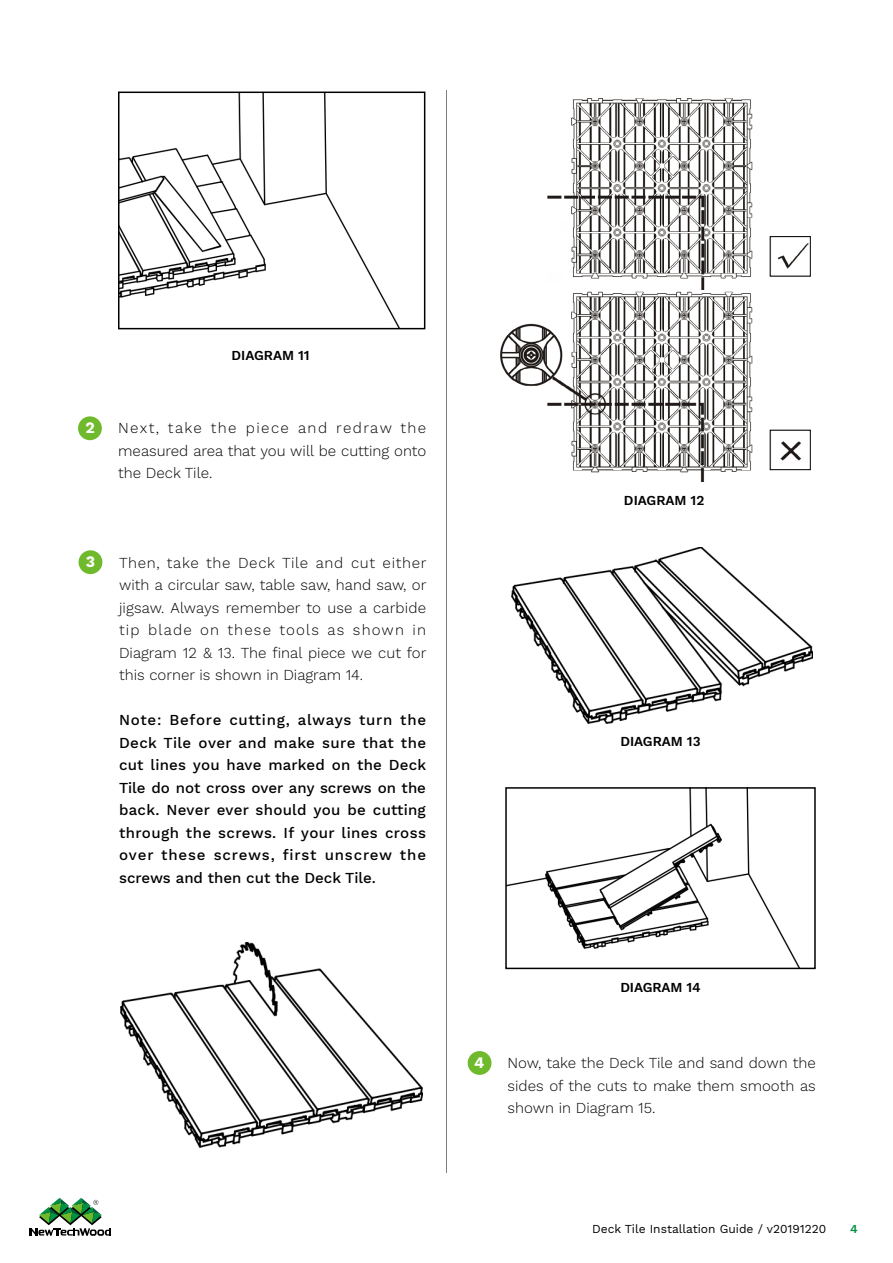
<style>
.page{position:relative;width:893px;height:1263px;background:#fff}
.page>*{position:absolute;margin:0;border:0;box-sizing:border-box;transform-origin:0 0}
.t1{font:700 15.75px "Work Sans";color:#fff}
.t2{font:300 15px/22.5px "Work Sans";color:#000;text-align:justify}
.t3{font:500 15px/22.5px "Work Sans";letter-spacing:.02em;color:#000;text-align:justify}
.t4{font:600 13.5px "Work Sans";color:#000}
.t5{font:12px "Work Sans";color:#000}
.t6{font:600 12px "Work Sans";color:#009143}
</style>
<div class="page">
<svg style="left:30px;top:1198px;width:81px;height:37px"></svg>
<div style="left:78px;top:416px;width:24px;height:24px;background:#6fba2c;border-radius:50%"></div>
<img style="left:121px;top:95px;width:278px;height:231px">
<div style="left:118px;top:92px;width:307px;height:237px;border:2px solid #000"></div>
<hr style="left:446px;top:90px;width:1px;height:1083px;background:#000">
<div style="left:79px;top:550px;width:23px;height:24px;background:#6fba2c;border-radius:50%"></div>
<img style="left:120px;top:942px;width:302px;height:205px">
<img style="left:511px;top:547px;width:302px;height:176px">
<img style="left:508px;top:790px;width:291px;height:176px">
<div style="left:505px;top:787px;width:311px;height:182px;border:2px solid #000"></div>
<img style="left:500px;top:98px;width:310px;height:384px">
<div style="left:770px;top:236px;width:41px;height:40px;border:1px solid #000"></div>
<div style="left:770px;top:430px;width:41px;height:40px;border:1px solid #000"></div>
<div style="left:468px;top:1051px;width:23px;height:24px;background:#6fba2c;border-radius:50%"></div>
<p class="t4" style="left:232px;top:347px;width:80px">DIAGRAM 11</p>
<p class="t1" style="left:85px;top:419px;width:11px">2</p>
<p class="t2" style="left:118px;top:417px;width:310px">Next, take the piece and redraw the measured area that you will be cutting onto the Deck Tile.</p>
<p class="t1" style="left:86px;top:553px;width:11px">3</p>
<p class="t2" style="left:119px;top:552px;width:309px">Then, take the Deck Tile and cut either with a circular saw, table saw, hand saw, or jigsaw. Always remember to use a carbide tip blade on these tools as shown in Diagram 12 &amp; 13. The final piece we cut for this corner is shown in Diagram 14.</p>
<p class="t3" style="left:119px;top:709px;width:309px">Note: Before cutting, always turn the Deck Tile over and make sure that the cut lines you have marked on the Deck Tile do not cross over any screws on the back. Never ever should you be cutting through the screws. If your lines cross over these screws, first unscrew the screws and then cut the Deck Tile.</p>
<p class="t4" style="left:624px;top:493px;width:82px">DIAGRAM 12</p>
<p class="t4" style="left:620px;top:733px;width:82px">DIAGRAM 13</p>
<p class="t4" style="left:620px;top:980px;width:82px">DIAGRAM 14</p>
<p class="t1" style="left:474px;top:1054px;width:12px">4</p>
<p class="t2" style="left:508px;top:1052px;width:310px">Now, take the Deck Tile and sand down the sides of the cuts to make them smooth as shown in Diagram 15.</p>
<p class="t5" style="left:592px;top:1222px;width:236px">Deck Tile Installation Guide / v20191220</p>
<p class="t6" style="left:850px;top:1222px;width:9px">4</p>
</div>
